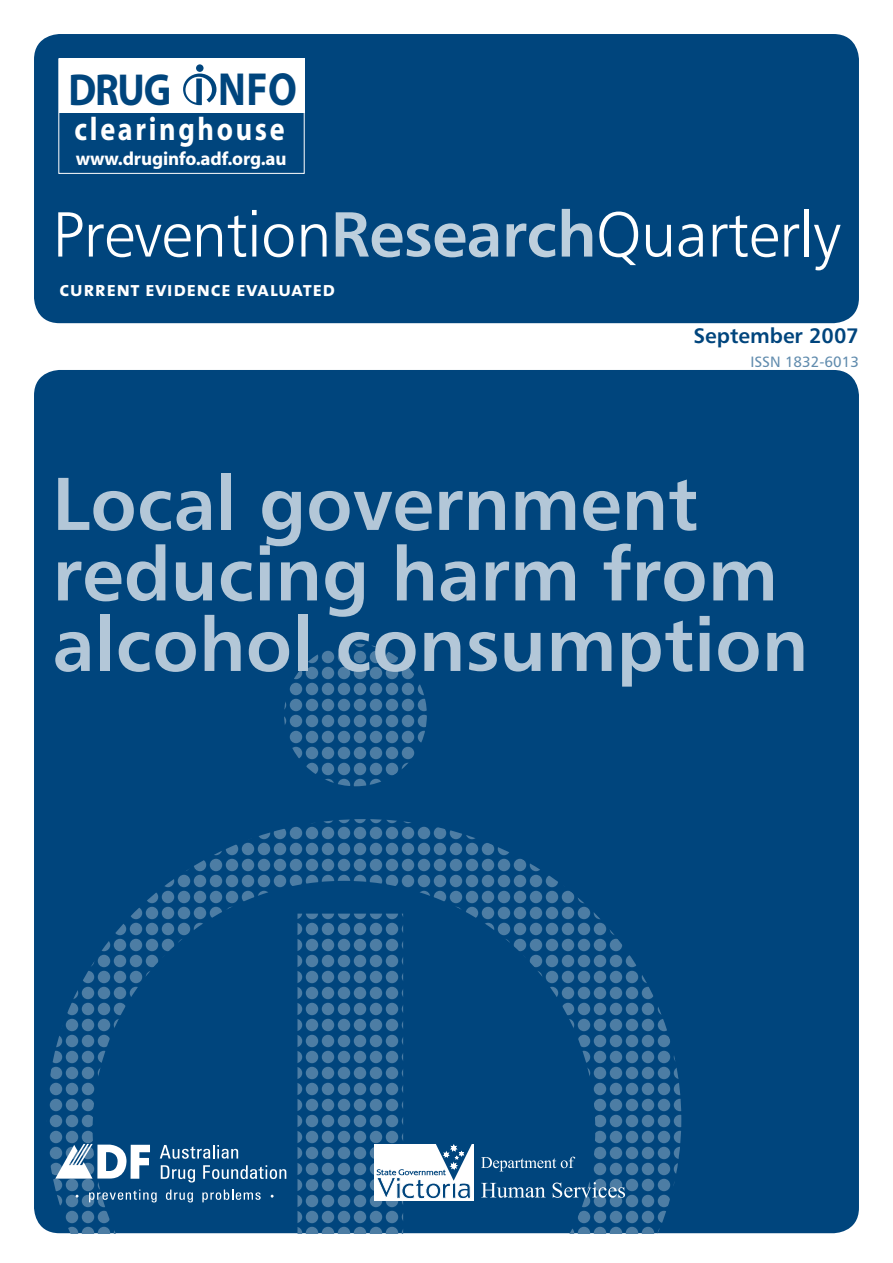
<style>
.page{position:relative;width:893px;height:1263px;background:#fff}
.page>*{position:absolute;margin:0;border:0;box-sizing:border-box;transform-origin:0 0}
.t1{font:75px/70.5px "Humanist 777 BT Bold B";color:#b3c7d8}
.t2{font:63.75px "Humanist 777 BT Light B";letter-spacing:-.01em;color:#fff}
.t3{font:700 45px "Myriad";color:#00457d;scale:.89 1}
.t4{font:700 32.7px "Myriad";letter-spacing:.095em;color:#fff;scale:.86 1}
.t5{font:21px "The Sans Bold Caps";letter-spacing:.02em;color:#fff}
.t6{font:21px "Humanist 777 BT Bold B";color:#00457d}
.t7{font:700 19.05px "Myriad";letter-spacing:-.005em;color:#fff}
.t8{font:15px "Humanist 777 BT Roman B";color:#618cae}
.s1{font-size:46.65px}
.s2{font-family:"Humanist 777 BT Bold B";color:#bdcfdd}
</style>
<div class="page">
<div style="left:34px;top:34px;width:825px;height:289px;background:#00457d;border-radius:26px"></div>
<div style="left:34px;top:370px;width:825px;height:863px;background:#00457d;border-radius:26px"></div>
<div style="left:58px;top:58px;width:247px;height:116px;border:1px solid #fff"></div>
<div style="left:59px;top:59px;width:245px;height:54px;background:#fff"></div>
<svg style="left:183px;top:74px;width:33px;height:31px"></svg>
<div style="left:196px;top:64px;width:8px;height:8px;background:#00457d;border-radius:50%"></div>
<svg style="left:284px;top:643px;width:143px;height:143px"></svg>
<svg style="left:47px;top:819px;width:634px;height:414px"></svg>
<svg style="left:160px;top:1145px;width:78px;height:14px"></svg>
<svg style="left:161px;top:1165px;width:34px;height:17px"></svg>
<svg style="left:203px;top:1165px;width:83px;height:14px"></svg>
<svg style="left:55px;top:1144px;width:95px;height:35px"></svg>
<svg style="left:89px;top:1189px;width:68px;height:13px"></svg>
<svg style="left:166px;top:1189px;width:27px;height:13px"></svg>
<svg style="left:202px;top:1189px;width:59px;height:13px"></svg>
<svg style="left:374px;top:1144px;width:98px;height:57px;background:#c9d8e3"></svg>
<svg style="left:481px;top:1156px;width:94px;height:15px"></svg>
<svg style="left:481px;top:1183px;width:65px;height:15px"></svg>
<svg style="left:553px;top:1182px;width:72px;height:16px"></svg>
<p class="t3" style="left:68px;top:66px;width:258px">DRUG <span class="s1">NFO</span></p>
<p class="t4" style="left:75px;top:112px;width:246px">clearinghouse</p>
<p class="t7" style="left:76px;top:148px;width:212px">www.druginfo.adf.org.au</p>
<p class="t2" style="left:52px;top:195px;width:790px">Prevention<span class="s2">Research</span>Quarterly</p>
<p class="t5" style="left:60px;top:271px;width:277px">current evidence evaluated</p>
<p class="t6" style="left:693px;top:322px;width:167px">September 2007</p>
<p class="t8" style="left:750px;top:352px;width:110px">ISSN 1832-6013</p>
<p class="t1" style="left:52px;top:467px;width:757px">Local government reducing harm from alcohol consumption</p>
</div>
